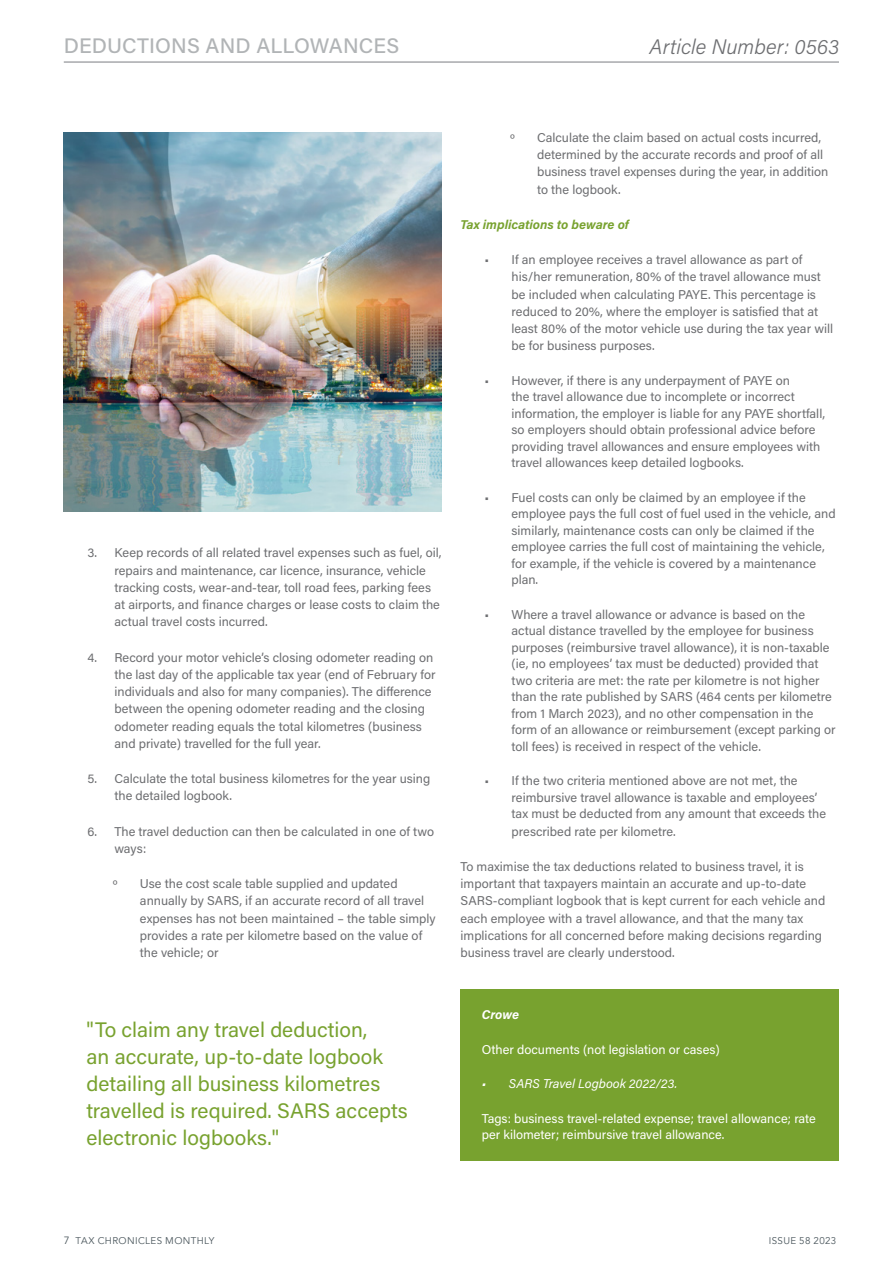
<style>
.page{position:relative;width:893px;height:1263px;background:#fff}
.page>*{position:absolute;margin:0;border:0;box-sizing:border-box;transform-origin:0 0}
.t1{font:21px/27px "Acumin Pro";color:#78a22f}
.t2{font:500 21px "Acumin Pro";letter-spacing:.005em;color:#b1b4b6}
.t3{font:italic 300 21px "Acumin Pro";color:#6d6e71}
.t4{font:12.75px/17.2px "Acumin Pro";color:#6d6e71}
.t5{font:12.75px/16.5px "Acumin Pro";color:#fff}
.t6{font:italic 12.75px "Acumin Pro";letter-spacing:.005em;color:#fff}
.t7{font:italic 700 12.75px "Acumin Pro";color:#78a22f}
.t8{font:italic 700 12.75px "Acumin Pro";color:#fff}
.t9{font:9.75px "Avenir";letter-spacing:.04em;color:#4a565c}
.s1{font-family:"Avenir LT Std";font-size:10.5px}
</style>
<div class="page">
<div style="left:460px;top:989px;width:379px;height:171px;background:#78a22f"></div>
<img style="left:63px;top:132px;width:379px;height:380px">
<hr style="left:64px;top:61px;width:775px;height:2px;background:#a7a9ac">
<h1 class="t2" style="left:64px;top:31px;width:337px">DEDUCTIONS AND ALLOWANCES</h1>
<h1 class="t3" style="left:649px;top:32px;width:191px">Article Number: 0563</h1>
<p class="t4" style="left:114px;top:544px;width:329px;text-indent:-27px">3. Keep records of all related travel expenses such as fuel, oil, repairs and maintenance, car licence, insurance, vehicle tracking costs, wear-and-tear, toll road fees, parking fees at airports, and finance charges or lease costs to claim the actual travel costs incurred.</p>
<p class="t4" style="left:114px;top:648px;width:323px;text-indent:-27px">4. Record your motor vehicle’s closing odometer reading on the last day of the applicable tax year (end of February for individuals and also for many companies). The difference between the opening odometer reading and the closing odometer reading equals the total kilometres (business and private) travelled for the full year.</p>
<p class="t4" style="left:114px;top:769px;width:317px;text-indent:-27px">5. Calculate the total business kilometres for the year using the detailed logbook.</p>
<p class="t4" style="left:114px;top:822px;width:321px;text-indent:-27px">6. The travel deduction can then be calculated in one of two ways:</p>
<p class="t4" style="left:113px;top:874px;width:6px">º</p>
<p class="t4" style="left:140px;top:874px;width:297px">Use the cost scale table supplied and updated annually by SARS, if an accurate record of all travel expenses has not been maintained – the table simply provides a rate per kilometre based on the value of the vehicle; or</p>
<p class="t4" style="left:510px;top:128px;width:6px">º</p>
<p class="t4" style="left:537px;top:128px;width:293px">Calculate the claim based on actual costs incurred, determined by the accurate records and proof of all business travel expenses during the year, in addition to the logbook.</p>
<p class="t7" style="left:461px;top:215px;width:170px">Tax implications to beware of</p>
<p class="t4" style="left:512px;top:250px;width:323px;text-indent:-27px">• If an employee receives a travel allowance as part of his/her remuneration, 80% of the travel allowance must be included when calculating PAYE. This percentage is reduced to 20%, where the employer is satisfied that at least 80% of the motor vehicle use during the tax year will be for business purposes.</p>
<p class="t4" style="left:512px;top:372px;width:315px;line-height:16.5px;text-indent:-27px">• However, if there is any underpayment of PAYE on<br>the travel allowance due to incomplete or incorrect information, the employer is liable for any PAYE shortfall, so employers should obtain professional advice before providing travel allowances and ensure employees with travel allowances keep detailed logbooks.</p>
<p class="t4" style="left:512px;top:489px;width:326px;line-height:16.5px;text-indent:-27px">• Fuel costs can only be claimed by an employee if the employee pays the full cost of fuel used in the vehicle, and similarly, maintenance costs can only be claimed if the employee carries the full cost of maintaining the vehicle, for example, if the vehicle is covered by a maintenance plan.</p>
<p class="t4" style="left:512px;top:606px;width:326px;line-height:16.5px;text-indent:-27px">• Where a travel allowance or advance is based on the actual distance travelled by the employee for business purposes (reimbursive travel allowance), it is non-taxable (ie, no employees’ tax must be deducted) provided that two criteria are met: the rate per kilometre is not higher than the rate published by SARS (464 cents per kilometre from 1 March 2023), and no other compensation in the form of an allowance or reimbursement (except parking or toll fees) is received in respect of the vehicle.</p>
<p class="t4" style="left:512px;top:772px;width:316px;line-height:16.8px;text-indent:-27px">• If the two criteria mentioned above are not met, the reimbursive travel allowance is taxable and employees’ tax must be deducted from any amount that exceeds the prescribed rate per kilometre.</p>
<p class="t4" style="left:461px;top:857px;width:366px">To maximise the tax deductions related to business travel, it is important that taxpayers maintain an accurate and up-to-date SARS-compliant logbook that is kept current for each vehicle and each employee with a travel allowance, and that the many tax implications for all concerned before making decisions regarding business travel are clearly understood.</p>
<h1 class="t1" style="left:86px;top:1015px;width:323px">"To claim any travel deduction,<br>an accurate, up-to-date logbook detailing all business kilometres travelled is required. SARS accepts electronic logbooks."</h1>
<p class="t8" style="left:482px;top:1006px;width:39px">Crowe</p>
<p class="t5" style="left:482px;top:1040px;width:239px">Other documents (not legislation or cases)</p>
<p class="t6" style="left:482px;top:1075px;width:197px">• SARS Travel Logbook 2022/23.</p>
<p class="t5" style="left:482px;top:1109px;width:336px">Tags: business travel-related expense; travel allowance; rate per kilometer; reimbursive travel allowance.</p>
<p class="t9" style="left:64px;top:1234px;width:152px"><span class="s1">7</span> TAX CHRONICLES MONTHLY</p>
<p class="t9" style="left:769px;top:1234px;width:69px">ISSUE 58 2023</p>
</div>
